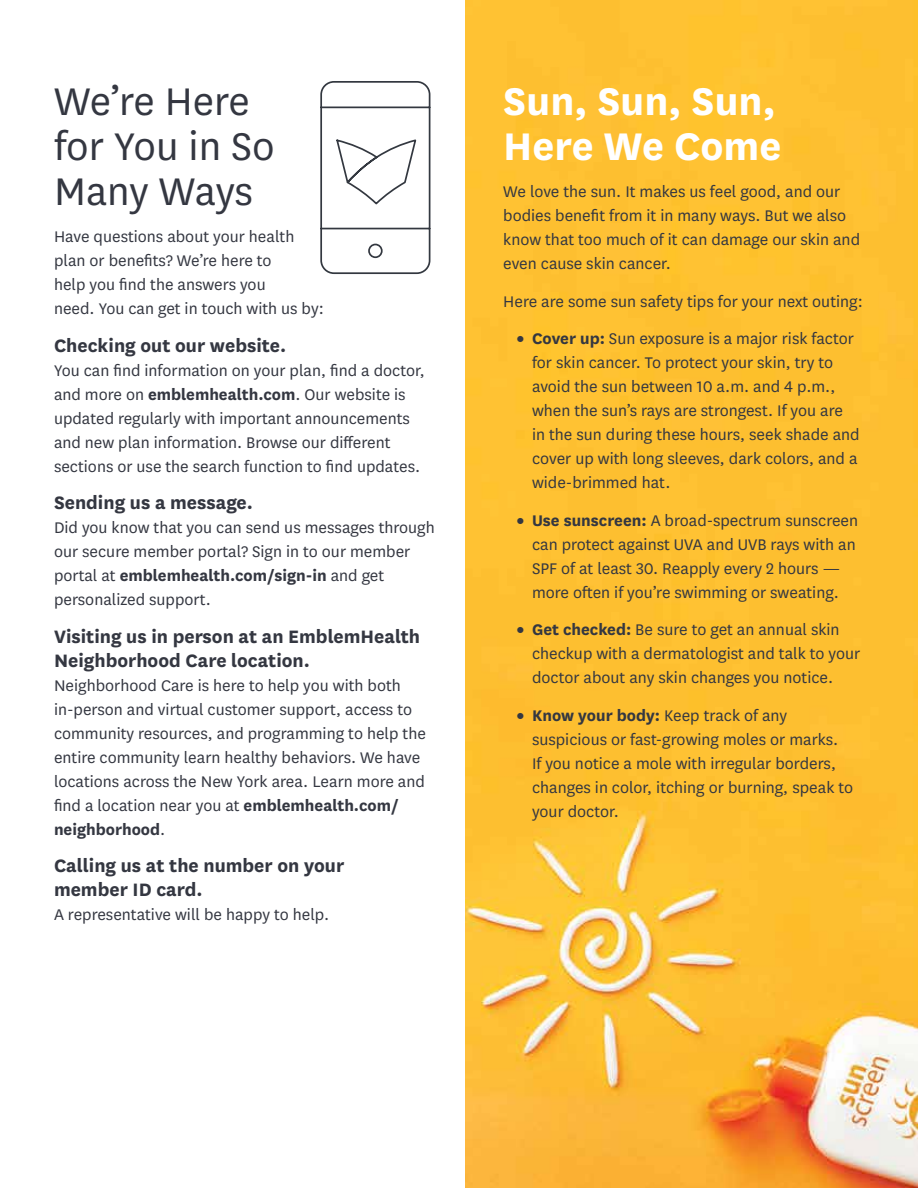
<style>
.page{position:relative;width:918px;height:1188px;background:#fff}
.page>*{position:absolute;margin:0;border:0;box-sizing:border-box;transform-origin:0 0}
.t1{font:45px/45px "National";color:#343741}
.t2{font:700 45px/45px "National";color:#fff}
.t3{font:700 21px/24px "National";color:#343741}
.t4{font:18px/24px "National";color:#343741}
.s1{font-weight:700}
.s2{font-weight:900}
</style>
<div class="page">
<img style="left:466px;top:0;width:452px;height:1188px">
<svg style="left:320px;top:81px;width:111px;height:194px"></svg>
<h1 class="t1" style="left:54px;top:76px;width:222px">We’re Here for You in So<br>Many Ways</h1>
<p class="t4" style="left:54px;top:224px;width:271px">Have questions about your health plan or benefits? We’re here to<br>help you find the answers you<br>need. You can get in touch with us by:</p>
<p class="t3" style="left:54px;top:332px;width:234px">Checking out our website.</p>
<p class="t4" style="left:54px;top:357px;width:372px">You can find information on your plan, find a doctor, and more on <span class="s1">emblemhealth.com</span>. Our website is updated regularly with important announcements and new plan information. Browse our different sections or use the search function to find updates.</p>
<p class="t3" style="left:54px;top:489px;width:200px">Sending us a message.</p>
<p class="t4" style="left:54px;top:515px;width:382px">Did you know that you can send us messages through our secure member portal? Sign in to our member portal at <span class="s1">emblemhealth.com/sign-in</span> and get personalized support.</p>
<p class="t3" style="left:54px;top:623px;width:368px">Visiting us in person at an EmblemHealth<br>Neighborhood Care location.</p>
<p class="t4" style="left:54px;top:672px;width:373px">Neighborhood Care is here to help you with both in-person and virtual customer support, access to community resources, and programming to help the entire community learn healthy behaviors. We have locations across the New York area. Learn more and find a location near you at <span class="s1">emblemhealth.com/ neighborhood</span>.</p>
<p class="t3" style="left:54px;top:852px;width:292px">Calling us at the number on your member ID card.</p>
<p class="t4" style="left:54px;top:902px;width:277px">A representative will be happy to help.</p>
<h1 class="t2" style="left:503px;top:75px;width:280px">Sun, Sun, Sun,<br>Here We Come</h1>
<p class="t4" style="left:503px;top:179px;width:358px">We love the sun. It makes us feel good, and our bodies benefit from it in many ways. But we also know that too much of it can damage our skin and even cause skin cancer.</p>
<p class="t4" style="left:503px;top:288px;width:361px">Here are some sun safety tips for your next outing:</p>
<p class="t4" style="left:532px;top:326px;width:329px;text-indent:-15px"><span class="s2">•</span> <span class="s1">Cover up:</span> Sun exposure is a major risk factor for skin cancer. To protect your skin, try to avoid the sun between 10 a.m. and 4 p.m., when the sun’s rays are strongest. If you are in the sun during these hours, seek shade and cover up with long sleeves, dark colors, and a wide-brimmed hat.</p>
<p class="t4" style="left:532px;top:507px;width:328px;text-indent:-15px"><span class="s2">•</span> <span class="s1">Use sunscreen:</span> A broad-spectrum sunscreen can protect against UVA and UVB rays with an SPF of at least 30. Reapply every 2 hours — more often if you’re swimming or sweating.</p>
<p class="t4" style="left:532px;top:617px;width:330px;text-indent:-15px"><span class="s2">•</span> <span class="s1">Get checked:</span> Be sure to get an annual skin checkup with a dermatologist and talk to your doctor about any skin changes you notice.</p>
<p class="t4" style="left:532px;top:702px;width:323px;text-indent:-15px"><span class="s2">•</span> <span class="s1">Know your body:</span> Keep track of any suspicious or fast-growing moles or marks.<br>If you notice a mole with irregular borders, changes in color, itching or burning, speak to your doctor.</p>
</div>
